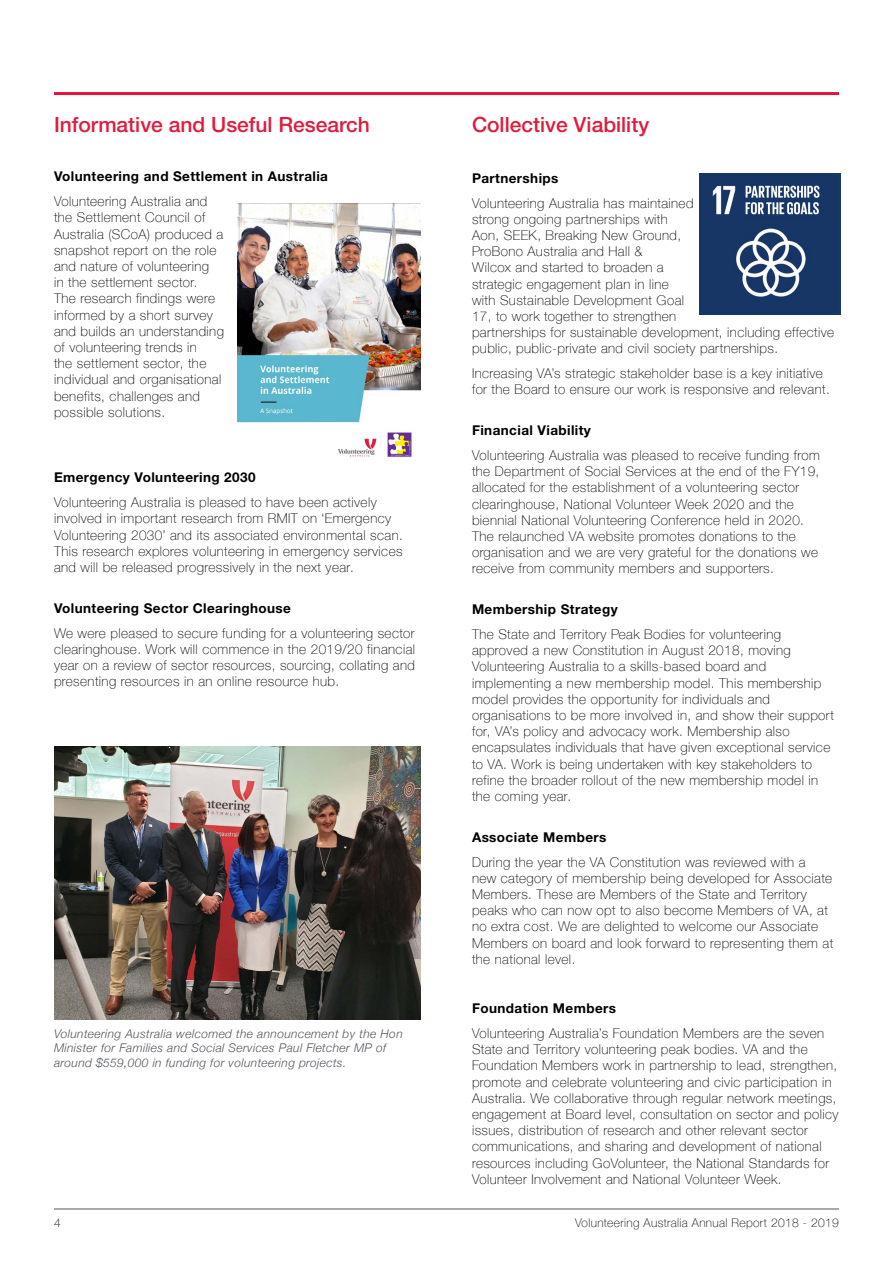
<style>
.page{position:relative;width:893px;height:1263px;background:#fff}
.page>*{position:absolute;margin:0;border:0;box-sizing:border-box;transform-origin:0 0}
.t1{font:500 21px "Helvetica Neue LT Std";color:#df1c3e}
.t2{font:100 13.5px/16.2px "Helvetica Neue";letter-spacing:.03em;color:#000}
.t3{font:700 13.5px "Helvetica Neue LT Std";letter-spacing:.03em;color:#000}
.t4{font:italic 300 12px/14.4px "Helvetica Neue";letter-spacing:.03em;color:#52555b}
.t5{font:100 12px "Helvetica Neue";letter-spacing:.03em;color:#000}
</style>
<div class="page">
<hr style="left:54px;top:1208px;width:785px;height:1px;background:#52555b">
<img style="left:699px;top:173px;width:141px;height:141px">
<img style="left:54px;top:746px;width:367px;height:273px">
<hr style="left:54px;top:92px;width:785px;height:3px;background:#e2133d">
<img style="left:237px;top:203px;width:184px;height:254px">
<h1 class="t1" style="left:54px;top:112px;width:317px">Informative and Useful Research</h1>
<p class="t3" style="left:54px;top:168px;width:275px">Volunteering and Settlement in Australia</p>
<p class="t2" style="left:54px;top:193px;width:171px">Volunteering Australia and the Settlement Council of<br>Australia (SCoA) produced a snapshot report on the role and nature of volunteering<br>in the settlement sector.<br>The research findings were informed by a short survey and builds an understanding of volunteering trends in<br>the settlement sector, the individual and organisational benefits, challenges and possible solutions.</p>
<p class="t3" style="left:54px;top:469px;width:203px">Emergency Volunteering 2030</p>
<p class="t2" style="left:54px;top:494px;width:350px">Volunteering Australia is pleased to have been actively involved in important research from RMIT on ‘Emergency Volunteering 2030’ and its associated environmental scan.<br>This research explores volunteering in emergency services and will be released progressively in the next year.</p>
<p class="t3" style="left:54px;top:600px;width:238px">Volunteering Sector Clearinghouse</p>
<p class="t2" style="left:54px;top:624px;width:363px;text-align:justify">We were pleased to secure funding for a volunteering sector clearinghouse. Work will commence in the 2019/20 financial year on a review of sector resources, sourcing, collating and presenting resources in an online resource hub.</p>
<p class="t4" style="left:54px;top:1025px;width:350px">Volunteering Australia welcomed the announcement by the Hon<br>Minister for Families and Social Services Paul Fletcher MP of around $559,000 in funding for volunteering projects.</p>
<h1 class="t1" style="left:472px;top:112px;width:179px">Collective Viability</h1>
<p class="t3" style="left:472px;top:170px;width:88px">Partnerships</p>
<p class="t2" style="left:472px;top:194px;width:364px">Volunteering Australia has maintained<br>strong ongoing partnerships with<br>Aon, SEEK, Breaking New Ground,<br>ProBono Australia and Hall &amp;<br>Wilcox and started to broaden a<br>strategic engagement plan in line<br>with Sustainable Development Goal<br>17, to work together to strengthen<br>partnerships for sustainable development, including effective public, public-private and civil society partnerships.</p>
<p class="t2" style="left:472px;top:365px;width:359px">Increasing VA’s strategic stakeholder base is a key initiative for the Board to ensure our work is responsive and relevant.</p>
<p class="t3" style="left:472px;top:422px;width:120px">Financial Viability</p>
<p class="t2" style="left:472px;top:446px;width:349px">Volunteering Australia was pleased to receive funding from the Department of Social Services at the end of the FY19, allocated for the establishment of a volunteering sector clearinghouse, National Volunteer Week 2020 and the biennial National Volunteering Conference held in 2020.<br>The relaunched VA website promotes donations to the organisation and we are very grateful for the donations we receive from community members and supporters.</p>
<p class="t3" style="left:472px;top:601px;width:147px">Membership Strategy</p>
<p class="t2" style="left:472px;top:625px;width:363px">The State and Territory Peak Bodies for volunteering approved a new Constitution in August 2018, moving Volunteering Australia to a skills-based board and implementing a new membership model. This membership model provides the opportunity for individuals and organisations to be more involved in, and show their support for, VA’s policy and advocacy work. Membership also encapsulates individuals that have given exceptional service to VA. Work is being undertaken with key stakeholders to refine the broader rollout of the new membership model in the coming year.</p>
<p class="t3" style="left:472px;top:829px;width:136px">Associate Members</p>
<p class="t2" style="left:472px;top:853px;width:363px">During the year the VA Constitution was reviewed with a new category of membership being developed for Associate Members. These are Members of the State and Territory peaks who can now opt to also become Members of VA, at no extra cost. We are delighted to welcome our Associate Members on board and look forward to representing them at the national level.</p>
<p class="t3" style="left:472px;top:1000px;width:146px">Foundation Members</p>
<p class="t2" style="left:472px;top:1024px;width:368px">Volunteering Australia’s Foundation Members are the seven State and Territory volunteering peak bodies. VA and the Foundation Members work in partnership to lead, strengthen, promote and celebrate volunteering and civic participation in Australia. We collaborative through regular network meetings, engagement at Board level, consultation on sector and policy issues, distribution of research and other relevant sector communications, and sharing and development of national resources including GoVolunteer, the National Standards for Volunteer Involvement and National Volunteer Week.</p>
<p class="t5" style="left:54px;top:1213px;width:8px">4</p>
<p class="t5" style="left:575px;top:1213px;width:265px">Volunteering Australia Annual Report 2018 - 2019</p>
</div>
